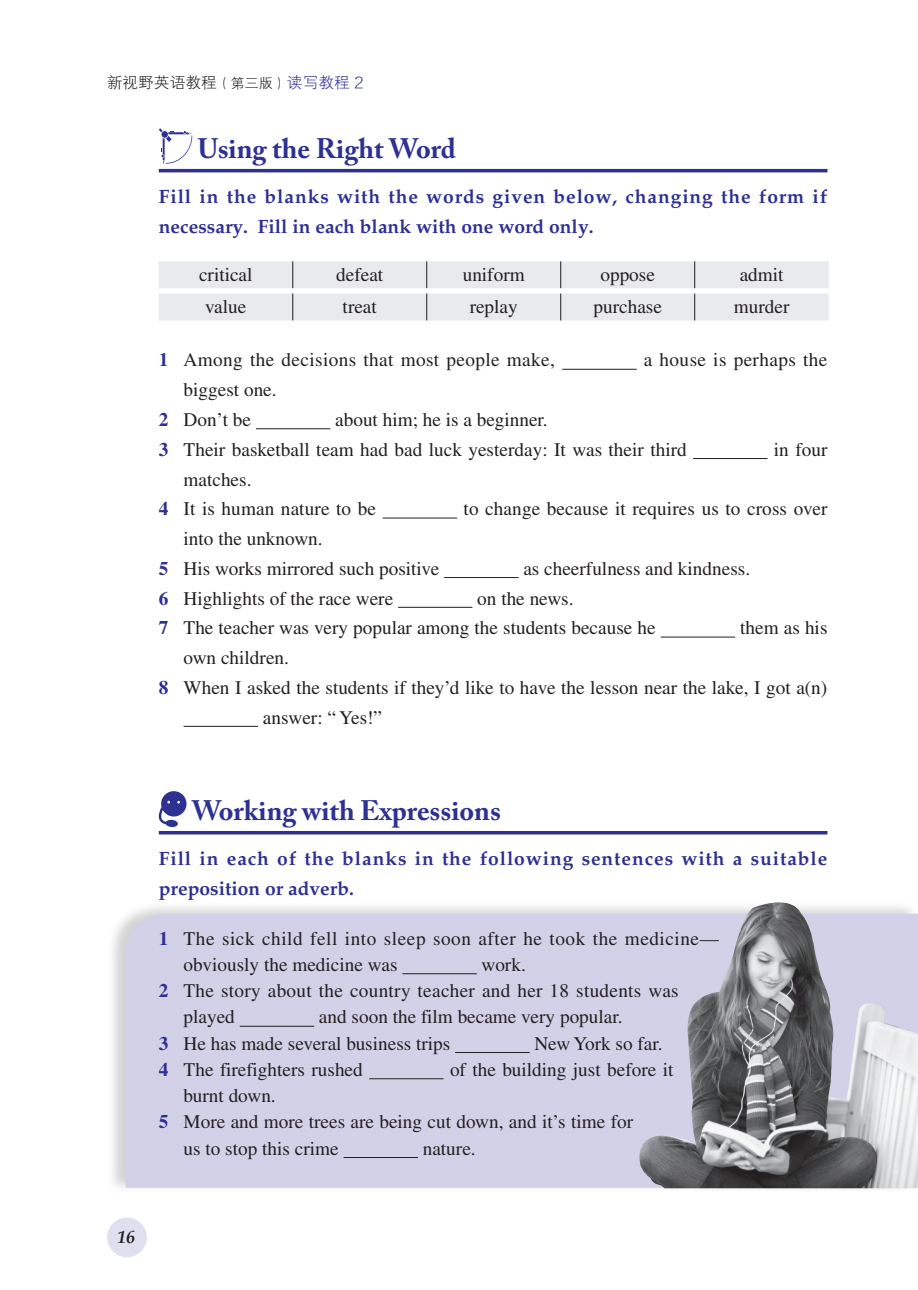
<style>
.page{position:relative;width:918px;height:1290px;background:#fff}
.page>*{position:absolute;margin:0;border:0;box-sizing:border-box;transform-origin:0 0}
.加线大标{font:700 28px "Adobe Caslon Pro";color:#2e3092}
._1XX选择题{font:19.25px/26.2px "Times LT Std";color:#231f20}
.线下小标{font:700 19.25px/29.8px "Palatino LT Std";letter-spacing:.045em;color:#2e3092}
._1XX选择题-2{font:19.25px/26.2px "Times LT Std";letter-spacing:.025em;color:#231f20}
.表文{font:19.25px "Times LT Std";color:#231f20}
._1XX选择题-3{font:19.25px "Times LT Std";letter-spacing:.02em;color:#231f20}
.t1{font:italic 700 17.5px "Book Antiqua";color:#231f20}
.t2{font:15.75px "FZXH1 K GBK1 0";color:#231f20}
.s1{font-size:14px}
.s2{color:#2e3092}
.s3{font-weight:700;color:#2e3092}
</style>
<div class="page">
<div style="left:106px;top:900px;width:812px;height:294px;background:#231f20;opacity:.2"></div>
<svg style="left:126px;top:914px;width:792px;height:274px;background:#c2c1d3"></svg>
<img style="left:689px;top:902px;width:84px;height:112px">
<hr style="left:159px;top:169px;width:668px;height:3px;background:#2e3092">
<hr style="left:159px;top:831px;width:668px;height:3px;background:#2e3092">
<svg style="left:159px;top:128px;width:33px;height:36px"></svg>
<svg style="left:159px;top:261px;width:669px;height:60px;background:#eaeaeb"></svg>
<hr style="left:562px;top:369px;width:75px;height:1px;background:#231f20">
<hr style="left:256px;top:428px;width:74px;height:1px;background:#231f20">
<hr style="left:693px;top:458px;width:74px;height:1px;background:#231f20">
<hr style="left:383px;top:517px;width:74px;height:1px;background:#231f20">
<hr style="left:444px;top:577px;width:74px;height:1px;background:#231f20">
<hr style="left:398px;top:607px;width:74px;height:1px;background:#231f20">
<hr style="left:661px;top:636px;width:74px;height:1px;background:#231f20">
<hr style="left:184px;top:726px;width:74px;height:1px;background:#231f20">
<svg style="left:158px;top:791px;width:29px;height:36px"></svg>
<hr style="left:402px;top:973px;width:75px;height:1px;background:#231f20">
<hr style="left:240px;top:1026px;width:74px;height:1px;background:#231f20">
<hr style="left:455px;top:1052px;width:74px;height:1px;background:#231f20">
<hr style="left:369px;top:1078px;width:74px;height:1px;background:#231f20">
<hr style="left:343px;top:1157px;width:75px;height:1px;background:#231f20">
<div style="left:107px;top:1217px;width:40px;height:40px;background:#e0dfef;border-radius:50%"></div>
<p class="t2" style="left:107px;top:74px;width:258px">新视野英语教程<span class="s1">（第三版）</span><span class="s2">读写教程 2</span></p>
<p class="加线大标" style="left:198px;top:131px;width:259px">Using the Right Word</p>
<p class="线下小标" style="left:159px;top:182px;width:670px">Fill in the blanks with the words given below, changing the form if necessary. Fill in each blank with one word only.</p>
<p class="表文" style="left:199px;top:264px;width:55px">critical</p>
<p class="表文" style="left:336px;top:264px;width:49px">defeat</p>
<p class="表文" style="left:463px;top:264px;width:64px">uniform</p>
<p class="表文" style="left:600px;top:264px;width:56px">oppose</p>
<p class="表文" style="left:740px;top:264px;width:45px">admit</p>
<p class="表文" style="left:205px;top:296px;width:43px">value</p>
<p class="表文" style="left:343px;top:296px;width:36px">treat</p>
<p class="表文" style="left:470px;top:296px;width:50px">replay</p>
<p class="表文" style="left:593px;top:296px;width:70px">purchase</p>
<p class="表文" style="left:734px;top:296px;width:57px">murder</p>
<p class="_1XX选择题-3" style="left:159px;top:349px;width:397px"><span class="s3">1</span> Among the decisions that most people make,</p>
<p class="_1XX选择题-3" style="left:644px;top:349px;width:185px">a house is perhaps the</p>
<p class="_1XX选择题" style="left:184px;top:377px;width:95px">biggest one.</p>
<p class="_1XX选择题" style="left:159px;top:406px;width:94px"><span class="s3">2</span> Don’t be</p>
<p class="_1XX选择题" style="left:335px;top:406px;width:214px">about him; he is a beginner.</p>
<p class="_1XX选择题" style="left:159px;top:436px;width:529px"><span class="s3">3</span> Their basketball team had bad luck yesterday: It was their third</p>
<p class="_1XX选择题" style="left:774px;top:436px;width:55px">in four</p>
<p class="_1XX选择题" style="left:184px;top:466px;width:69px">matches.</p>
<p class="_1XX选择题" style="left:159px;top:496px;width:219px"><span class="s3">4</span> It is human nature to be</p>
<p class="_1XX选择题" style="left:463px;top:496px;width:365px">to change because it requires us to cross over</p>
<p class="_1XX选择题" style="left:184px;top:525px;width:141px">into the unknown.</p>
<p class="_1XX选择题" style="left:159px;top:555px;width:282px"><span class="s3">5</span> His works mirrored such positive</p>
<p class="_1XX选择题" style="left:523px;top:555px;width:228px">as cheerfulness and kindness.</p>
<p class="_1XX选择题" style="left:159px;top:585px;width:236px"><span class="s3">6</span> Highlights of the race were</p>
<p class="_1XX选择题" style="left:477px;top:585px;width:98px">on the news.</p>
<p class="_1XX选择题" style="left:159px;top:615px;width:498px"><span class="s3">7</span> The teacher was very popular among the students because he</p>
<p class="_1XX选择题" style="left:740px;top:615px;width:89px">them as his</p>
<p class="_1XX选择题" style="left:184px;top:644px;width:107px">own children.</p>
<p class="_1XX选择题" style="left:263px;top:672px;width:566px;line-height:29.8px;text-indent:-104px"><span class="s3">8</span> When I asked the students if they’d like to have the lesson near the lake, I got a(n) answer: “ Yes!”</p>
<p class="加线大标" style="left:192px;top:793px;width:311px">Working with Expressions</p>
<p class="线下小标" style="left:159px;top:844px;width:670px">Fill in each of the blanks in the following sentences with a suitable preposition or adverb.</p>
<p class="_1XX选择题-2" style="left:184px;top:925px;width:537px;text-indent:-25px"><span class="s3">1</span> The sick child fell into sleep soon after he took the medicine— obviously the medicine was</p>
<p class="_1XX选择题" style="left:482px;top:951px;width:46px">work.</p>
<p class="_1XX选择题" style="left:184px;top:977px;width:497px;text-indent:-25px"><span class="s3">2</span> The story about the country teacher and her 18 students was played</p>
<p class="_1XX选择题" style="left:319px;top:1004px;width:305px">and soon the film became very popular.</p>
<p class="_1XX选择题" style="left:159px;top:1030px;width:293px"><span class="s3">3</span> He has made several business trips</p>
<p class="_1XX选择题" style="left:534px;top:1030px;width:130px">New York so far.</p>
<p class="_1XX选择题" style="left:159px;top:1056px;width:205px"><span class="s3">4</span> The firefighters rushed</p>
<p class="_1XX选择题" style="left:450px;top:1056px;width:225px">of the building just before it</p>
<p class="_1XX选择题" style="left:184px;top:1082px;width:94px">burnt down.</p>
<p class="_1XX选择题" style="left:184px;top:1109px;width:451px;text-indent:-25px"><span class="s3">5</span> More and more trees are being cut down, and it’s time for us to stop this crime</p>
<p class="_1XX选择题" style="left:423px;top:1135px;width:54px">nature.</p>
<p class="t1" style="left:118px;top:1225px;width:19px">16</p>
</div>
